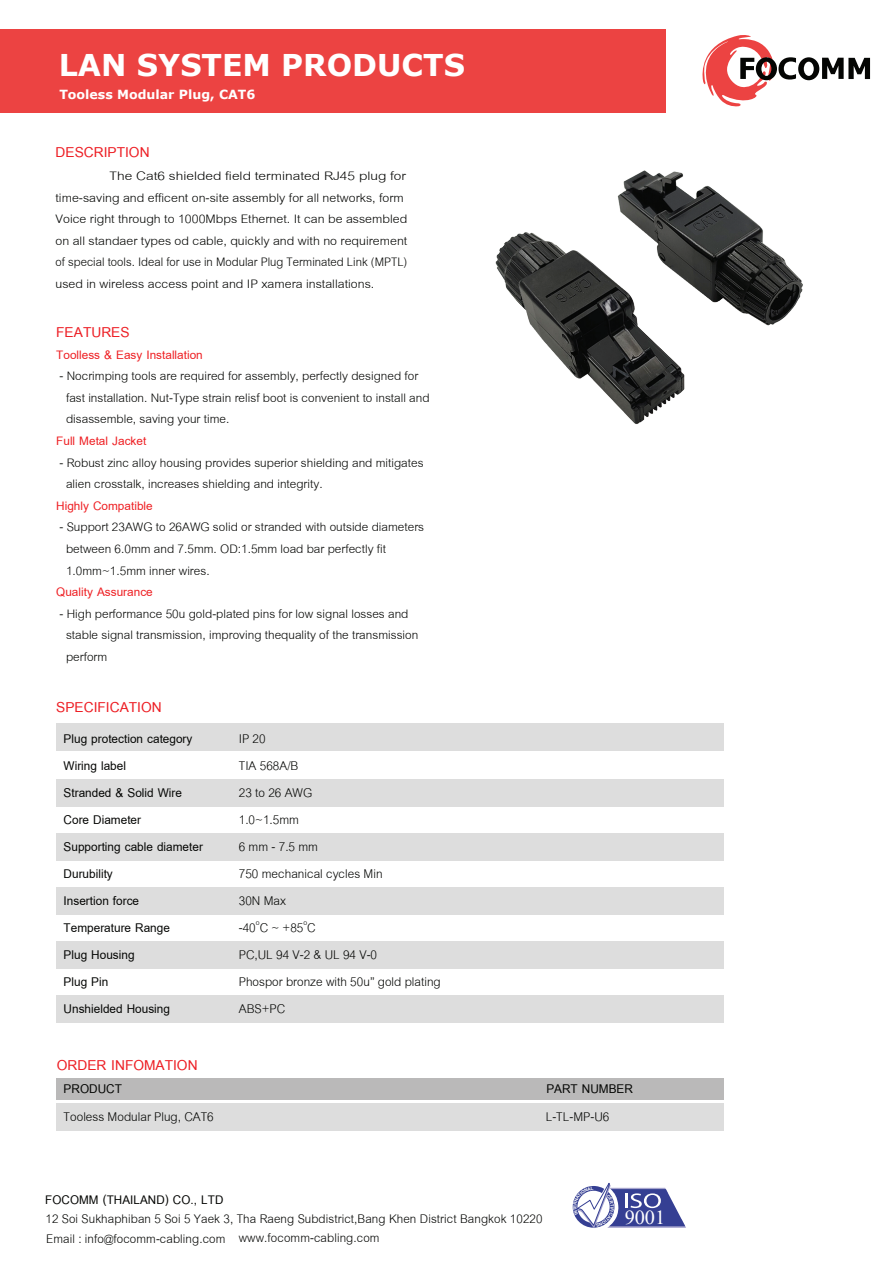
<style>
.page{position:relative;width:893px;height:1263px;background:#fff}
.page>*{position:absolute;margin:0;border:0;box-sizing:border-box;transform-origin:0 0}
.t1{font:700 30px "Verdana";color:#fff}
.t2{font:700 21px "Cordia New";color:#ed1d23}
.t3{font:700 18.6px/27px "Cordia New";color:#040503}
.t4{font:18.6px/27px "Cordia New";color:#040503}
.t5{font:18.3px/19.5px "Cordia New";letter-spacing:.005em;color:#040503}
.t6{font:700 18.3px "Cordia New";letter-spacing:.005em;color:#040503}
.t7{font:18px/21.6px "Cordia New";color:#040503}
.t8{font:18px/21.6px "Cordia New";color:#040503;scale:1.16 1}
.t9{font:700 18px "Cordia New";color:#ee1f23}
.t10{font:700 12.6px "Verdana";color:#fff}
</style>
<div class="page">
<div style="left:56px;top:1078px;width:668px;height:22px;background:#bab9b9"></div>
<div style="left:56px;top:1103px;width:668px;height:27px;background:#ddd"></div>
<div style="left:56px;top:724px;width:668px;height:27px;background:#ddd"></div>
<div style="left:56px;top:779px;width:668px;height:27px;background:#ddd"></div>
<div style="left:56px;top:833px;width:668px;height:27px;background:#ddd"></div>
<div style="left:56px;top:887px;width:668px;height:27px;background:#ddd"></div>
<div style="left:56px;top:942px;width:668px;height:27px;background:#ddd"></div>
<div style="left:56px;top:995px;width:668px;height:27px;background:#ddd"></div>
<div style="left:0;top:29px;width:666px;height:83px;background:#ec4342"></div>
<svg style="left:702px;top:35px;width:168px;height:72px"></svg>
<img style="left:495px;top:170px;width:308px;height:254px">
<svg style="left:573px;top:1183px;width:113px;height:45px"></svg>
<h1 class="t1" style="left:59px;top:44px;width:408px">LAN SYSTEM PRODUCTS</h1>
<p class="t10" style="left:59px;top:86px;width:198px">Tooless Modular Plug, CAT6</p>
<p class="t2" style="left:56px;top:139px;width:96px">DESCRIPTION</p>
<p class="t8" style="left:56px;top:166px;width:305px;text-indent:54px">The Cat6 shielded field terminated RJ45 plug for time-saving and efficent on-site assembly for all networks, form Voice right through to 1000Mbps Ethernet. It can be assembled on all standaer types od cable, quickly and with no requirement of special tools. Ideal for use in Modular Plug Terminated Link (MPTL) used in wireless access point and IP xamera installations.</p>
<p class="t2" style="left:56px;top:319px;width:75px">FEATURES</p>
<p class="t9" style="left:56px;top:344px;width:148px">Toolless &amp; Easy Installation</p>
<p class="t7" style="left:66px;top:366px;width:365px;text-indent:-7px">- Nocrimping tools are required for assembly, perfectly designed for fast installation. Nut-Type strain relisf boot is convenient to install and disassemble, saving your time.</p>
<p class="t9" style="left:56px;top:430px;width:92px">Full Metal Jacket</p>
<p class="t7" style="left:66px;top:452px;width:359px;text-indent:-7px">- Robust zinc alloy housing provides superior shielding and mitigates alien crosstalk, increases shielding and integrity.</p>
<p class="t9" style="left:56px;top:495px;width:98px">Highly Compatible</p>
<p class="t7" style="left:66px;top:517px;width:360px;text-indent:-7px">- Support 23AWG to 26AWG solid or stranded with outside diameters between 6.0mm and 7.5mm. OD:1.5mm load bar perfectly fit<br>1.0mm~1.5mm inner wires.</p>
<p class="t9" style="left:56px;top:581px;width:98px">Quality Assurance</p>
<p class="t7" style="left:66px;top:603px;width:354px;text-indent:-7px">- High performance 50u gold-plated pins for low signal losses and stable signal transmission, improving thequality of the transmission perform</p>
<p class="t2" style="left:56px;top:694px;width:107px">SPECIFICATION</p>
<p class="t3" style="left:64px;top:725px;width:141px">Plug protection category<br>Wiring label<br>Stranded &amp; Solid Wire<br>Core Diameter<br>Supporting cable diameter<br>Durubility<br>Insertion force<br>Temperature Range<br>Plug Housing<br>Plug Pin<br>Unshielded Housing</p>
<p class="t4" style="left:239px;top:725px;width:204px">IP 20<br>TIA 568A/B<br>23 to 26 AWG<br>1.0~1.5mm<br>6 mm - 7.5 mm<br>750 mechanical cycles Min<br>30N Max<br>-40<sup>o</sup>C ~ +85<sup>o</sup>C<br>PC,UL 94 V-2 &amp; UL 94 V-0<br>Phospor bronze with 50u” gold plating<br>ABS+PC</p>
<p class="t2" style="left:57px;top:1052px;width:142px">ORDER INFOMATION</p>
<p class="t3" style="left:64px;top:1076px;width:60px">PRODUCT</p>
<p class="t3" style="left:546px;top:1076px;width:88px">PART NUMBER</p>
<p class="t4" style="left:546px;top:1103px;width:65px">L-TL-MP-U6</p>
<p class="t4" style="left:64px;top:1103px;width:152px">Tooless Modular Plug, CAT6</p>
<p class="t6" style="left:45px;top:1188px;width:180px">FOCOMM (THAILAND) CO., LTD</p>
<p class="t5" style="left:45px;top:1209px;width:499px">12 Soi Sukhaphiban 5 Soi 5 Yaek 3, Tha Raeng Subdistrict,Bang Khen District Bangkok 10220<br>Email : info@focomm-cabling.com</p>
<p class="t5" style="left:239px;top:1228px;width:142px">www.focomm-cabling.com</p>
</div>
